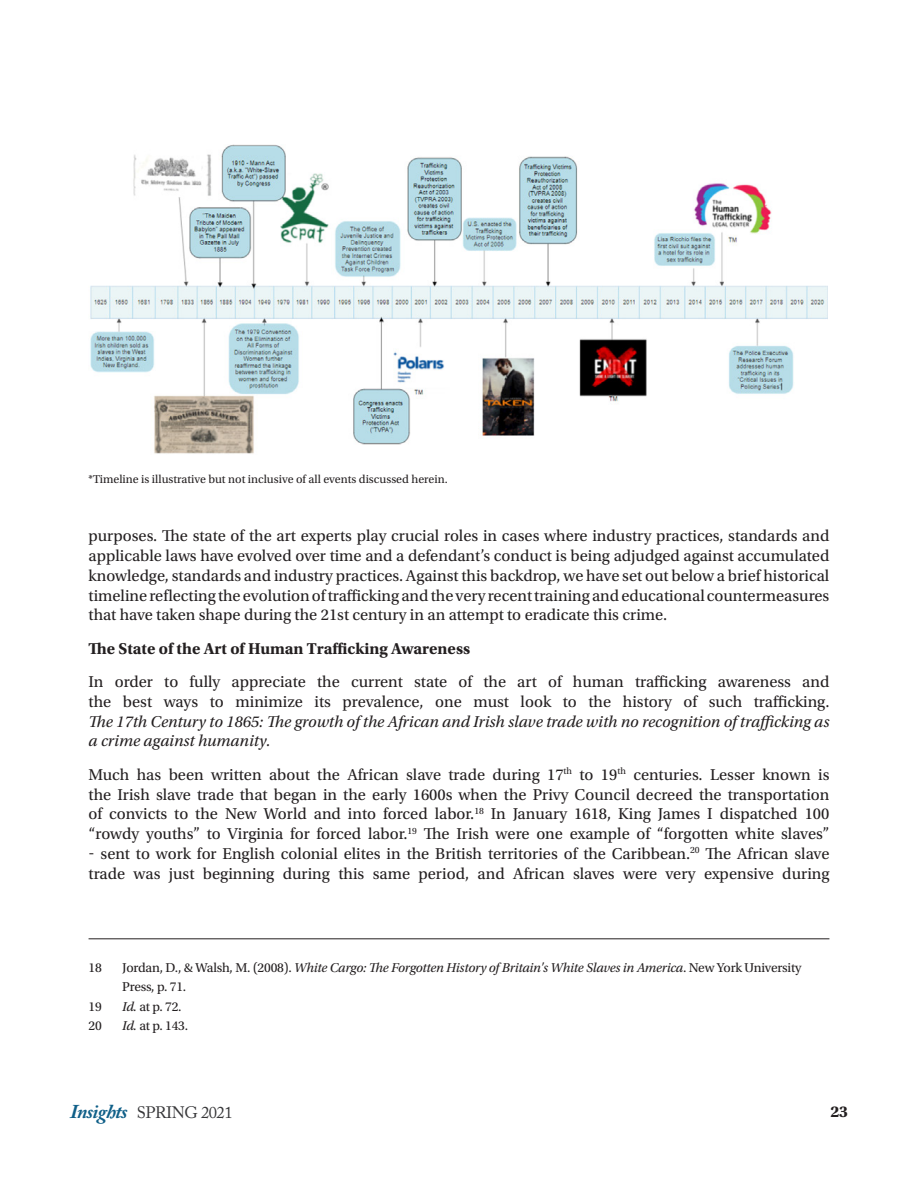
<style>
.page{position:relative;width:918px;height:1188px;background:#fff}
.page>*{position:absolute;margin:0;border:0;box-sizing:border-box;transform-origin:0 0}
.t1{font:16.5px/19.8px "Utopia Std";color:#231f20;text-align:justify}
.t2{font:700 16.5px "Utopia Std";color:#231f20}
.t3{font:16.5px "Adobe Caslon Pro";letter-spacing:-.03em;color:#373739}
.footnote_style{font:italic 13.5px/19.5px "Utopia Std";letter-spacing:-.015em;color:#231f20}
.footnote_style-2{font:13.5px "Utopia Std";letter-spacing:-.015em;color:#231f20}
.t4{font:12px "Utopia Std";color:#231f20}
.s1{font-style:italic}
.s2{font-style:normal}
.s3{font-weight:700;font-style:italic;font-size:19.5px;color:#0f5f88}
</style>
<div class="page">
<hr style="left:89px;top:938px;width:740px;height:1px;background:#231f20">
<img style="left:90px;top:145px;width:738px;height:309px">
<p class="t4" style="left:89px;top:473px;width:361px">*Timeline is illustrative but not inclusive of all events discussed herein.</p>
<p class="t1" style="left:89px;top:526px;width:742px">purposes. The state of the art experts play crucial roles in cases where industry practices, standards and applicable laws have evolved over time and a defendant’s conduct is being adjudged against accumulated knowledge, standards and industry practices. Against this backdrop, we have set out below a brief historical timeline reflecting the evolution of trafficking and the very recent training and educational countermeasures that have taken shape during the 21st century in an attempt to eradicate this crime.</p>
<p class="t2" style="left:89px;top:639px;width:383px">The State of the Art of Human Trafficking Awareness</p>
<p class="t1" style="left:89px;top:672px;width:742px">In order to fully appreciate the current state of the art of human trafficking awareness and the best ways to minimize its prevalence, one must look to the history of such trafficking.<br><span class="s1">The 17th Century to 1865: The growth of the African and Irish slave trade with no recognition of trafficking as a crime against humanity.</span></p>
<p class="t1" style="left:89px;top:765px;width:742px">Much has been written about the African slave trade during 17<sup>th</sup> to 19<sup>th</sup> centuries. Lesser known is the Irish slave trade that began in the early 1600s when the Privy Council decreed the transportation of convicts to the New World and into forced labor.<sup>18</sup> In January 1618, King James I dispatched 100 “rowdy youths” to Virginia for forced labor.<sup>19</sup> The Irish were one example of “forgotten white slaves” ‒ sent to work for English colonial elites in the British territories of the Caribbean.<sup>20</sup> The African slave trade was just beginning during this same period, and African slaves were very expensive during</p>
<p class="footnote_style-2" style="left:89px;top:960px;width:15px">18</p>
<p class="footnote_style" style="left:122px;top:958px;width:681px"><span class="s2">Jordan, D., &amp; Walsh, M. (2008).</span> White Cargo: The Forgotten History of Britain's White Slaves in America<span class="s2">. New York University<br>Press, p. 71.</span></p>
<p class="footnote_style-2" style="left:89px;top:999px;width:15px">19</p>
<p class="footnote_style-2" style="left:122px;top:999px;width:61px"><span class="s1">Id.</span> at p. 72.</p>
<p class="footnote_style-2" style="left:89px;top:1019px;width:15px">20</p>
<p class="footnote_style-2" style="left:122px;top:1019px;width:67px"><span class="s1">Id.</span> at p. 143.</p>
<p class="t3" style="left:70px;top:1102px;width:164px"><span class="s3">Insights</span> SPRING 2021</p>
<p class="t2" style="left:831px;top:1102px;width:19px">23</p>
</div>
